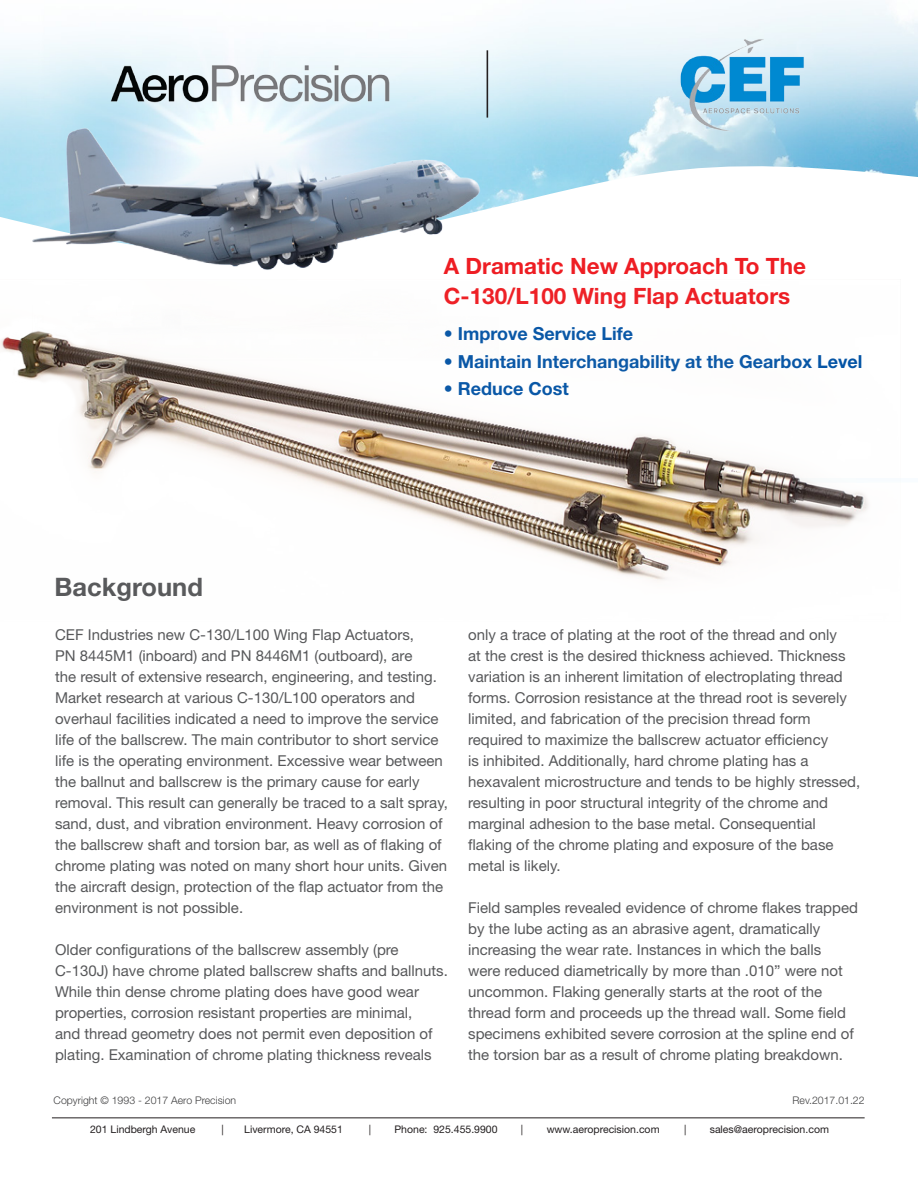
<style>
.page{position:relative;width:918px;height:1188px;background:#fff}
.page>*{position:absolute;margin:0;border:0;box-sizing:border-box;transform-origin:0 0}
.t1{font:700 25.5px "Helvetica Neue LT Std";color:#57585a}
.t2{font:700 22.5px/30px "Helvetica Neue LT Std";color:#ee1d23}
.t3{font:700 18px "Helvetica Neue LT Std";color:#0253a5}
.t4{font:15px/21px "Helvetica Neue LT Std";color:#57585a}
.t5{font:10.5px "Helvetica Neue LT Std";color:#231f20}
.t6{font:300 10.5px "Helvetica Neue LT Std";color:#3e3e3f}
.s1{font-weight:400}
</style>
<div class="page">
<svg style="left:0;top:135px;width:901px;height:107px"></svg>
<img style="left:33px;top:57px;width:465px;height:213px">
<img style="left:674px;top:31px;width:137px;height:107px">
<img style="left:91px;top:44px;width:318px;height:80px">
<hr style="left:487px;top:50px;width:1px;height:68px;background:#231f20">
<img style="left:0;top:279px;width:901px;height:301px">
<svg style="left:901px;top:127px;width:17px;height:50px"></svg>
<hr style="left:52px;top:1117px;width:813px;height:1px;background:#231f20">
<p class="t2" style="left:444px;top:251px;width:364px">A Dramatic New Approach To The<br>C-130/L100 Wing Flap Actuators</p>
<p class="t3" style="left:444px;top:323px;width:191px"><span class="s1">•</span> Improve Service Life</p>
<p class="t3" style="left:444px;top:350px;width:420px"><span class="s1">•</span> Maintain Interchangability at the Gearbox Level</p>
<p class="t3" style="left:444px;top:378px;width:127px"><span class="s1">•</span> Reduce Cost</p>
<p class="t1" style="left:55px;top:571px;width:150px">Background</p>
<p class="t4" style="left:55px;top:624px;width:394px">CEF Industries new C-130/L100 Wing Flap Actuators,<br>PN 8445M1 (inboard) and PN 8446M1 (outboard), are<br>the result of extensive research, engineering, and testing.<br>Market research at various C-130/L100 operators and overhaul facilities indicated a need to improve the service life of the ballscrew. The main contributor to short service life is the operating environment. Excessive wear between the ballnut and ballscrew is the primary cause for early removal. This result can generally be traced to a salt spray, sand, dust, and vibration environment. Heavy corrosion of the ballscrew shaft and torsion bar, as well as of flaking of chrome plating was noted on many short hour units. Given the aircraft design, protection of the flap actuator from the environment is not possible.</p>
<p class="t4" style="left:55px;top:939px;width:394px">Older configurations of the ballscrew assembly (pre C-130J) have chrome plated ballscrew shafts and ballnuts.<br>While thin dense chrome plating does have good wear properties, corrosion resistant properties are minimal,<br>and thread geometry does not permit even deposition of plating. Examination of chrome plating thickness reveals</p>
<p class="t4" style="left:468px;top:624px;width:394px">only a trace of plating at the root of the thread and only<br>at the crest is the desired thickness achieved. Thickness variation is an inherent limitation of electroplating thread forms. Corrosion resistance at the thread root is severely limited, and fabrication of the precision thread form required to maximize the ballscrew actuator efficiency<br>is inhibited. Additionally, hard chrome plating has a hexavalent microstructure and tends to be highly stressed, resulting in poor structural integrity of the chrome and marginal adhesion to the base metal. Consequential flaking of the chrome plating and exposure of the base metal is likely.</p>
<p class="t4" style="left:468px;top:897px;width:391px">Field samples revealed evidence of chrome flakes trapped by the lube acting as an abrasive agent, dramatically increasing the wear rate. Instances in which the balls<br>were reduced diametrically by more than .010” were not uncommon. Flaking generally starts at the root of the thread form and proceeds up the thread wall. Some field specimens exhibited severe corrosion at the spline end of the torsion bar as a result of chrome plating breakdown.</p>
<p class="t6" style="left:54px;top:1094px;width:184px">Copyright © 1993 - 2017 Aero Precision</p>
<p class="t6" style="left:793px;top:1094px;width:73px">Rev.2017.01.22</p>
<p class="t5" style="left:90px;top:1123px;width:107px">201 Lindbergh Avenue</p>
<p class="t5" style="left:221px;top:1123px;width:4px">|</p>
<p class="t5" style="left:244px;top:1123px;width:100px">Livermore, CA 94551</p>
<p class="t5" style="left:369px;top:1123px;width:4px">|</p>
<p class="t5" style="left:395px;top:1123px;width:105px">Phone: 925.455.9900</p>
<p class="t5" style="left:521px;top:1123px;width:4px">|</p>
<p class="t5" style="left:547px;top:1123px;width:114px">www.aeroprecision.com</p>
<p class="t5" style="left:684px;top:1123px;width:4px">|</p>
<p class="t5" style="left:710px;top:1123px;width:121px">sales@aeroprecision.com</p>
</div>
